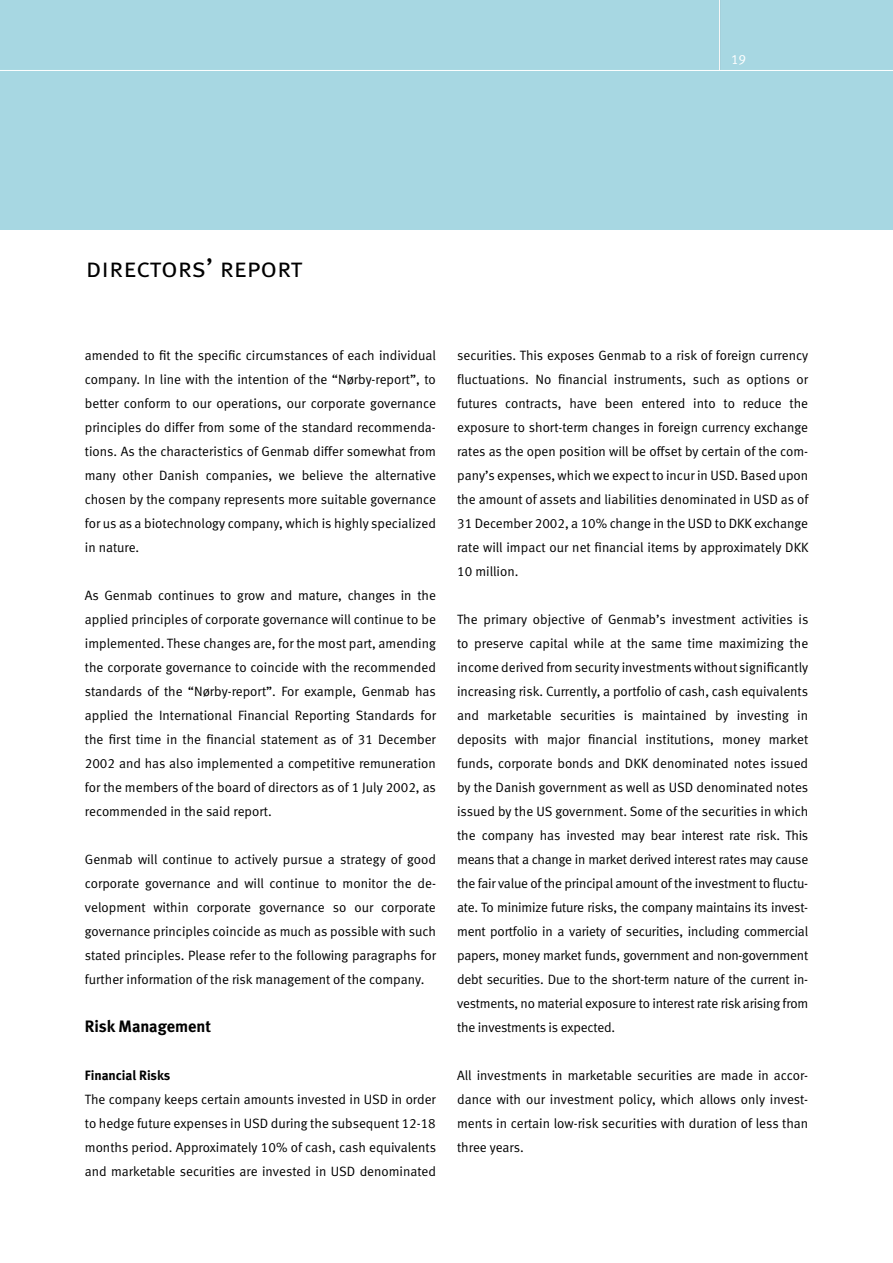
<style>
.page{position:relative;width:893px;height:1263px;background:#fff}
.page>*{position:absolute;margin:0;border:0;box-sizing:border-box;transform-origin:0 0}
.t1{font:27px "Meta Normal LF Caps";color:#000}
.t2{font:16.5px "Meta Bold LF";color:#000}
.t3{font:13.5px/24px "Meta Normal LF";color:#000;text-align:justify}
.t4{font:13.5px "Meta Bold LF";color:#000}
.t5{font:13.5px "Meta Normal LF";color:#fff}
</style>
<div class="page">
<div style="left:0;top:0;width:892px;height:230px;background:#a7d7e2"></div>
<hr style="left:719px;top:0;width:1px;height:71px;background:#fff">
<hr style="left:0;top:70px;width:892px;height:1px;background:#fff">
<p class="t5" style="left:731px;top:54px;width:17px">19</p>
<h1 class="t1" style="left:86px;top:251px;width:218px">directors’ report</h1>
<p class="t3" style="left:85px;top:344px;width:352px">amended to fit the specific circumstances of each individual company. In line with the intention of the “Nørby-report”, to better conform to our operations, our corporate governance principles do differ from some of the standard recommenda&shy;tions. As the characteristics of Genmab differ somewhat from many other Danish companies, we believe the alternative chosen by the company represents more suitable governance for us as a biotechnology company, which is highly specialized in nature.</p>
<p class="t3" style="left:85px;top:584px;width:352px">As Genmab continues to grow and mature, changes in the applied principles of corporate governance will continue to be implemented. These changes are, for the most part, amending the corporate governance to coincide with the recommended standards of the “Nørby-report”. For example, Genmab has applied the International Financial Reporting Standards for the first time in the financial statement as of 31 December 2002 and has also implemented a competitive remuneration for the members of the board of directors as of 1 July 2002, as recommended in the said report.</p>
<p class="t3" style="left:85px;top:848px;width:352px">Genmab will continue to actively pursue a strategy of good corporate governance and will continue to monitor the de&shy;velopment within corporate governance so our corporate governance principles coincide as much as possible with such stated principles. Please refer to the following paragraphs for further information of the risk management of the company.</p>
<p class="t2" style="left:85px;top:1020px;width:128px">Risk Management</p>
<p class="t4" style="left:85px;top:1070px;width:87px">Financial Risks</p>
<p class="t3" style="left:85px;top:1088px;width:352px">The company keeps certain amounts invested in USD in order to hedge future expenses in USD during the subsequent 12-18 months period. Approximately 10% of cash, cash equivalents and marketable securities are invested in USD denominated</p>
<p class="t3" style="left:457px;top:344px;width:353px">securities. This exposes Genmab to a risk of foreign currency fluctuations. No financial instruments, such as options or futures contracts, have been entered into to reduce the exposure to short-term changes in foreign currency exchange rates as the open position will be offset by certain of the com&shy;pany’s expenses, which we expect to incur in USD. Based upon the amount of assets and liabilities denominated in USD as of 31 December 2002, a 10% change in the USD to DKK exchange rate will impact our net financial items by approximately DKK 10 million.</p>
<p class="t3" style="left:457px;top:608px;width:353px">The primary objective of Genmab’s investment activities is to preserve capital while at the same time maximizing the income derived from security investments without significantly increasing risk. Currently, a portfolio of cash, cash equivalents and marketable securities is maintained by investing in deposits with major financial institutions, money market funds, corporate bonds and DKK denominated notes issued by the Danish government as well as USD denominated notes issued by the US government. Some of the securities in which the company has invested may bear interest rate risk. This means that a change in market derived interest rates may cause the fair value of the principal amount of the investment to fluctu&shy;ate. To minimize future risks, the company maintains its invest&shy;ment portfolio in a variety of securities, including commercial papers, money market funds, government and non-government debt securities. Due to the short-term nature of the current in&shy;vestments, no material exposure to interest rate risk arising from the investments is expected.</p>
<p class="t3" style="left:457px;top:1064px;width:352px">All investments in marketable securities are made in accor&shy;dance with our investment policy, which allows only invest&shy;ments in certain low-risk securities with duration of less than three years.</p>
</div>
